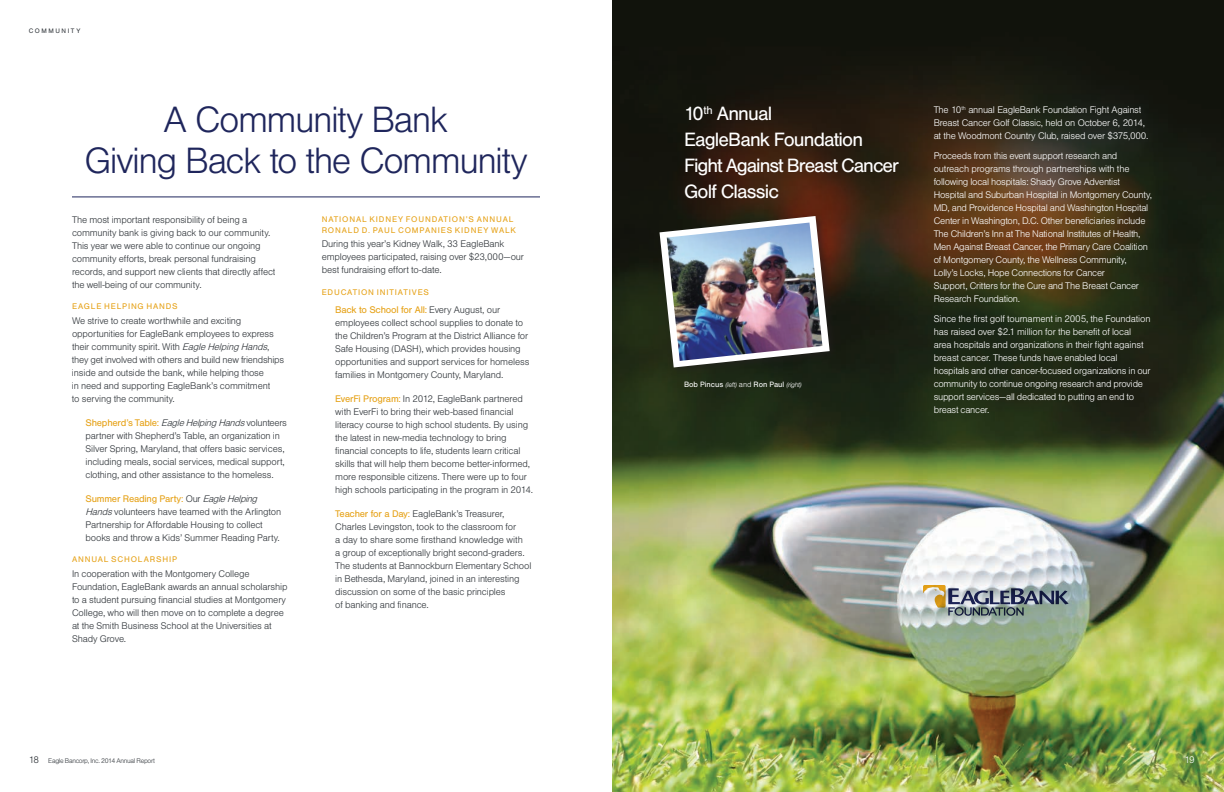
<style>
.page{position:relative;width:1224px;height:792px;background:#fff}
.page>*{position:absolute;margin:0;border:0;box-sizing:border-box;transform-origin:0 0}
.t1{font:300 38px/41px "Nimbus San";letter-spacing:-.04em;color:#1f265c;text-align:center}
.t2{font:20px/26px "Nimbus San";letter-spacing:-.045em;color:#fff}
.t3{font:300 10px/13px "Nimbus San";letter-spacing:-.015em;color:#30353a}
.t4{font:300 10px/13px "Nimbus San";letter-spacing:-.025em;color:#fff}
.t5{font:8.5px/11px "Nimbus San";letter-spacing:.1em;color:#e6a218}
.t6{font:8px "Nimbus San";letter-spacing:-.005em;color:#fff}
.t7{font:300 7px "Nimbus San";letter-spacing:-.04em;color:#30353a}
.t8{font:6.8px "Nimbus San";letter-spacing:.23em;color:#30353a}
.s1{font-weight:400;color:#e6a218}
.s2{font-style:italic}
.s3{font-weight:300;font-style:italic;font-size:7px}
.s4{font-weight:300}
</style>
<div class="page">
<img style="left:612px;top:0;width:612px;height:792px">
<hr style="left:72px;top:197px;width:468px;height:1px;background:#1f265c">
<svg style="left:923px;top:585px;width:146px;height:31px;background:#8e9697"></svg>
<div style="left:655px;top:212px;width:184px;height:165px;background:#231f20;opacity:.57"></div>
<svg style="left:660px;top:216px;width:170px;height:151px"></svg>
<img style="left:667px;top:223px;width:155px;height:138px">
<p class="t8" style="left:29px;top:27px;width:53px">COMMUNITY</p>
<h1 class="t1" style="left:84px;top:100px;width:445px">A Community Bank<br>Giving Back to the Community</h1>
<p class="t4" style="left:934px;top:104px;width:216px">The 10<sup>th</sup> annual EagleBank Foundation Fight Against<br>Breast Cancer Golf Classic, held on October 6, 2014, at the Woodmont Country Club, raised over $375,000.</p>
<h2 class="t2" style="left:684px;top:101px;width:217px">10<sup>th</sup> Annual<br>EagleBank Foundation<br>Fight Against Breast Cancer<br>Golf Classic</h2>
<p class="t4" style="left:934px;top:150px;width:220px">Proceeds from this event support research and outreach programs through partnerships with the following local hospitals: Shady Grove Adventist Hospital and Suburban Hospital in Montgomery County, MD, and Providence Hospital and Washington Hospital Center in Washington, D.C. Other beneficiaries include The Children’s Inn at The National Institutes of Health, Men Against Breast Cancer, the Primary Care Coalition of Montgomery County, the Wellness Community, Lolly’s Locks, Hope Connections for Cancer<br>Support, Critters for the Cure and The Breast Cancer Research Foundation.</p>
<p class="t4" style="left:934px;top:313px;width:218px">Since the first golf tournament in 2005, the Foundation has raised over $2.1 million for the benefit of local area hospitals and organizations in their fight against breast cancer. These funds have enabled local hospitals and other cancer-focused organizations in our community to continue ongoing research and provide support services—all dedicated to putting an end to breast cancer.</p>
<p class="t5" style="left:322px;top:213px;width:196px">NATIONAL KIDNEY FOUNDATION’S ANNUAL<br>RONALD D. PAUL COMPANIES KIDNEY WALK</p>
<p class="t3" style="left:322px;top:238px;width:204px">During this year’s Kidney Walk, 33 EagleBank employees participated, raising over $23,000—our best fundraising effort to-date.</p>
<p class="t5" style="left:322px;top:287px;width:109px">EDUCATION INITIATIVES</p>
<p class="t3" style="left:335px;top:304px;width:196px"><span class="s1">Back to School for All:</span> Every August, our employees collect school supplies to donate to the Children’s Program at the District Alliance for Safe Housing (DASH), which provides housing opportunities and support services for homeless families in Montgomery County, Maryland.</p>
<p class="t3" style="left:335px;top:393px;width:200px"><span class="s1">EverFi Program:</span> In 2012, EagleBank partnered with EverFi to bring their web-based financial literacy course to high school students. By using the latest in new-media technology to bring financial concepts to life, students learn critical skills that will help them become better-informed, more responsible citizens. There were up to four high schools participating in the program in 2014.</p>
<p class="t3" style="left:335px;top:508px;width:198px"><span class="s1">Teacher for a Day:</span> EagleBank’s Treasurer, Charles Levingston, took to the classroom for<br>a day to share some firsthand knowledge with<br>a group of exceptionally bright second-graders.<br>The students at Bannockburn Elementary School in Bethesda, Maryland, joined in an interesting discussion on some of the basic principles<br>of banking and finance.</p>
<p class="t3" style="left:72px;top:213px;width:205px">The most important responsibility of being a community bank is giving back to our community.<br>This year we were able to continue our ongoing community efforts, break personal fundraising records, and support new clients that directly affect the well-being of our community.</p>
<p class="t5" style="left:72px;top:301px;width:107px">EAGLE HELPING HANDS</p>
<p class="t3" style="left:72px;top:314px;width:214px">We strive to create worthwhile and exciting opportunities for EagleBank employees to express their community spirit. With <span class="s2">EagleHelpingHands</span>, they get involved with others and build new friendships inside and outside the bank, while helping those<br>in need and supporting EagleBank’s commitment<br>to serving the community.</p>
<p class="t3" style="left:85px;top:416px;width:203px"><span class="s1">Shepherd’s Table:</span> <span class="s2">EagleHelpingHands</span>volunteers partner with Shepherd’s Table, an organization in Silver Spring, Maryland, that offers basic services, including meals, social services, medical support, clothing, and other assistance to the homeless.</p>
<p class="t3" style="left:86px;top:492px;width:197px"><span class="s1">Summer Reading Party:</span> Our <span class="s2">EagleHelping Hands</span>volunteers have teamed with the Arlington Partnership for Affordable Housing to collect books and throw a Kids’ Summer Reading Party.</p>
<p class="t5" style="left:72px;top:554px;width:107px">ANNUAL SCHOLARSHIP</p>
<p class="t3" style="left:72px;top:567px;width:217px">In cooperation with the Montgomery College Foundation, EagleBank awards an annual scholarship to a student pursuing financial studies at Montgomery College, who will then move on to complete a degree at the Smith Business School at the Universities at Shady Grove.</p>
<p class="t6" style="left:684px;top:380px;width:119px">Bob Pincus <span class="s3">(left)</span> <span class="s4">and</span> Ron Paul <span class="s3">(right)</span></p>
<p class="t3" style="left:29px;top:754px;width:12px">18</p>
<p class="t7" style="left:48px;top:757px;width:108px">Eagle Bancorp, Inc. 2014 Annual Report</p>
<p class="t4" style="left:1184px;top:754px;width:12px">19</p>
</div>
